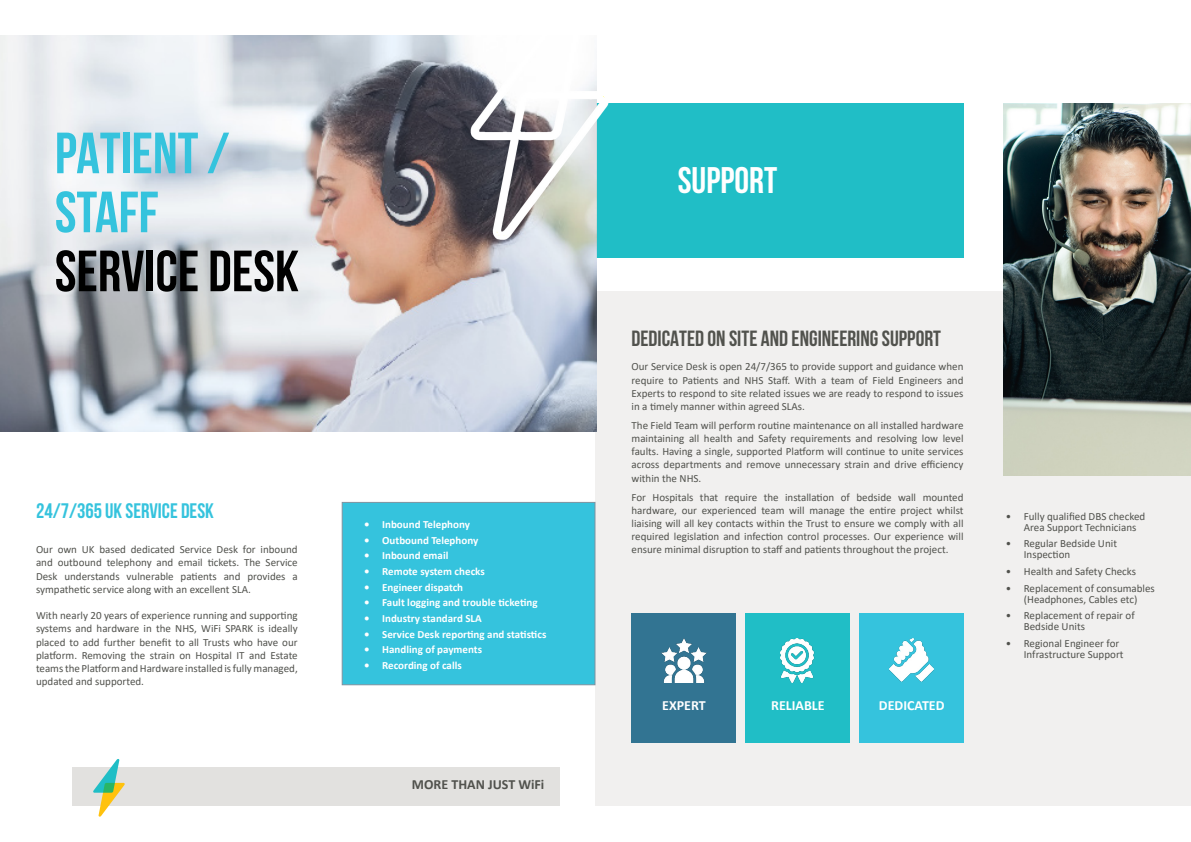
<style>
.page{position:relative;width:1191px;height:842px;background:#fff}
.page>*{position:absolute;margin:0;border:0;box-sizing:border-box;transform-origin:0 0}
.t1{font:700 58px/59px "Bebas Neue";color:#35c3dd}
.t2{font:700 58px "Bebas Neue";color:#000}
.t3{font:700 37px "Bebas Neue";color:#fff}
.t4{font:700 22px "Bebas Neue";color:#51524d}
.t5{font:700 21px "Bebas Neue";color:#35c3dd}
.t6{font:700 14px "Calibri";color:#fff}
.t7{font:700 14px "Calibri";color:#51524d}
.t8{font:11px/13.2px "Calibri";color:#51524d;text-align:justify}
.t9{font:700 11px "Calibri";color:#fff}
</style>
<div class="page">
<div style="left:595px;top:291px;width:596px;height:514px;background:#f1f0ef"></div>
<div style="left:596px;top:104px;width:367px;height:154px;background:#20bec6"></div>
<div style="left:745px;top:613px;width:105px;height:129px;background:#20bec6"></div>
<div style="left:631px;top:613px;width:105px;height:129px;background:#327492"></div>
<div style="left:859px;top:613px;width:105px;height:129px;background:#35c3dd"></div>
<img style="left:662px;top:638px;width:44px;height:44px">
<img style="left:780px;top:638px;width:35px;height:44px">
<img style="left:889px;top:638px;width:44px;height:44px">
<img style="left:1003px;top:104px;width:188px;height:371px">
<div style="left:72px;top:767px;width:487px;height:38px;background:#e2e1df"></div>
<img style="left:0;top:36px;width:596px;height:395px">
<svg style="left:93px;top:759px;width:32px;height:58px"></svg>
<div style="left:342px;top:502px;width:253px;height:183px;background:#35c3dd;border:1px solid #7d93a0"></div>
<img style="left:471px;top:36px;width:138px;height:210px">
<h1 class="t1" style="left:55px;top:123px;width:176px">PATIENT /<br>STAFF</h1>
<h1 class="t2" style="left:55px;top:239px;width:246px">SERVICE DESK</h1>
<h3 class="t5" style="left:36px;top:499px;width:179px">24/7/365 UK SERVICE DESK</h3>
<p class="t8" style="left:36px;top:543px;width:263px">Our own UK based dedicated Service Desk for inbound and outbound telephony and email tickets. The Service Desk understands vulnerable patients and provides a sympathetic service along with an excellent SLA.</p>
<p class="t8" style="left:36px;top:609px;width:263px">With nearly 20 years of experience running and supporting systems and hardware in the NHS, WiFi SPARK is ideally placed to add further benefit to all Trusts who have our platform. Removing the strain on Hospital IT and Estate teams the Platform and Hardware installed is fully managed, updated and supported.</p>
<p class="t9" style="left:364px;top:516px;width:107px">• Inbound Telephony</p>
<p class="t9" style="left:364px;top:532px;width:116px">• Outbound Telephony</p>
<p class="t9" style="left:364px;top:548px;width:86px">• Inbound email</p>
<p class="t9" style="left:364px;top:563px;width:122px">• Remote system checks</p>
<p class="t9" style="left:364px;top:579px;width:100px">• Engineer dispatch</p>
<p class="t9" style="left:364px;top:595px;width:175px">• Fault logging and trouble ticketing</p>
<p class="t9" style="left:364px;top:610px;width:119px">• Industry standard SLA</p>
<p class="t9" style="left:364px;top:626px;width:184px">• Service Desk reporting and statistics</p>
<p class="t9" style="left:364px;top:642px;width:119px">• Handling of payments</p>
<p class="t9" style="left:364px;top:657px;width:99px">• Recording of calls</p>
<p class="t7" style="left:412px;top:774px;width:134px">MORE THAN JUST WiFi</p>
<h2 class="t3" style="left:678px;top:160px;width:101px">SUPPORT</h2>
<h3 class="t4" style="left:631px;top:327px;width:311px">DEDICATED ON SITE AND ENGINEERING SUPPORT</h3>
<p class="t8" style="left:631px;top:360px;width:333px">Our Service Desk is open 24/7/365 to provide support and guidance when require to Patients and NHS Staff. With a team of Field Engineers and Experts to respond to site related issues we are ready to respond to issues in a timely manner within agreed SLAs.</p>
<p class="t8" style="left:631px;top:418px;width:333px">The Field Team will perform routine maintenance on all installed hardware maintaining all health and Safety requirements and resolving low level faults. Having a single, supported Platform will continue to unite services across departments and remove unnecessary strain and drive efficiency within the NHS.</p>
<p class="t8" style="left:631px;top:490px;width:333px">For Hospitals that require the installation of bedside wall mounted hardware, our experienced team will manage the entire project whilst liaising will all key contacts within the Trust to ensure we comply with all required legislation and infection control processes. Our experience will ensure minimal disruption to staff and patients throughout the project.</p>
<p class="t6" style="left:662px;top:696px;width:45px">EXPERT</p>
<p class="t6" style="left:771px;top:696px;width:55px">RELIABLE</p>
<p class="t6" style="left:879px;top:696px;width:67px">DEDICATED</p>
<p class="t8" style="left:1023px;top:510px;width:123px;line-height:11px;text-indent:-18px">• Fully qualified DBS checked<br>Area Support Technicians</p>
<p class="t8" style="left:1023px;top:538px;width:95px;line-height:11px;text-indent:-18px">• Regular Bedside Unit<br>Inspection</p>
<p class="t8" style="left:1005px;top:564px;width:132px">• Health and Safety Checks</p>
<p class="t8" style="left:1005px;top:582px;width:151px;line-height:11px;text-align:center">• Replacement of consumables (Headphones, Cables etc)</p>
<p class="t8" style="left:1023px;top:610px;width:112px;line-height:11px;text-indent:-18px">• Replacement of repair of<br>Bedside Units</p>
<p class="t8" style="left:1023px;top:638px;width:101px;line-height:11px;text-indent:-18px">• Regional Engineer for<br>Infrastructure Support</p>
</div>
